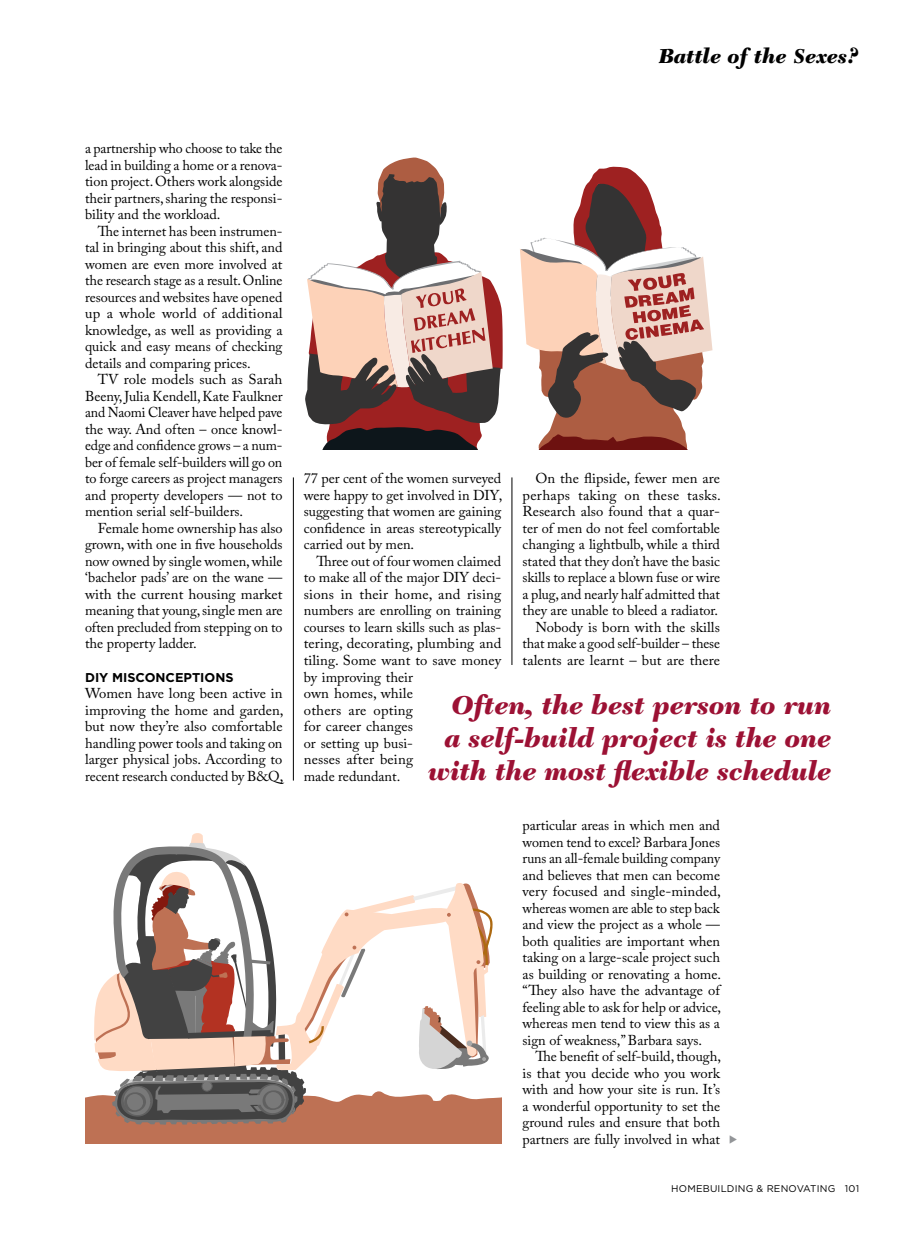
<style>
.page{position:relative;width:906px;height:1234px;background:#fff}
.page>*{position:absolute;margin:0;border:0;box-sizing:border-box;transform-origin:0 0}
.t1{font:italic 900 27px/33px "New Caledonia";color:#9c1134;text-align:right}
.t2{font:italic 900 21px "New Caledonia";color:#000}
.t3{font:14.25px/16.5px "Adobe Caslon Pro";color:#000;text-align:justify}
.t4{font:700 12.75px "Gotham";color:#000}
.t5{font:9.75px "Gotham";letter-spacing:.02em;color:#000}
</style>
<div class="page">
<svg style="left:85px;top:833px;width:416px;height:310px"></svg>
<svg style="left:520px;top:166px;width:192px;height:283px"></svg>
<svg style="left:305px;top:157px;width:198px;height:292px"></svg>
<hr style="left:293px;top:477px;width:1px;height:303px;background:#000">
<hr style="left:511px;top:477px;width:1px;height:187px;background:#000">
<h2 class="t2" style="left:659px;top:43px;width:202px">Battle of the Sexes?</h2>
<p class="t3" style="left:85px;top:140px;width:199px">a partnership who choose to take the lead in building a home or a renova&shy;tion project. Others work alongside their partners, sharing the responsi&shy;bility and the workload.</p>
<p class="t3" style="left:85px;top:222px;width:199px;text-indent:13px">The internet has been instrumen&shy;tal in bringing about this shift, and women are even more involved at the research stage as a result. Online resources and websites have opened up a whole world of additional knowledge, as well as providing a quick and easy means of checking details and comparing prices.</p>
<p class="t3" style="left:85px;top:371px;width:199px;text-indent:13px">TV role models such as Sarah Beeny, Julia Kendell, Kate Faulkner and Naomi Cleaver have helped pave the way. And often – once knowl&shy;edge and confidence grows – a num&shy;ber of female self-builders will go on to forge careers as project managers and property developers — not to mention serial self-builders.</p>
<p class="t3" style="left:85px;top:519px;width:199px;text-indent:13px">Female home ownership has also grown, with one in five households now owned by single women, while ‘bachelor pads’ are on the wane — with the current housing market meaning that young, single men are often precluded from stepping on to the property ladder.</p>
<p class="t4" style="left:85px;top:669px;width:150px">DIY MISCONCEPTIONS</p>
<p class="t3" style="left:85px;top:684px;width:200px">Women have long been active in improving the home and garden, but now they’re also comfortable handling power tools and taking on larger physical jobs. According to recent research conducted by B&amp;Q,</p>
<p class="t3" style="left:304px;top:470px;width:200px">77 per cent of the women surveyed were happy to get involved in DIY, suggesting that women are gaining confidence in areas stereotypically carried out by men.</p>
<p class="t3" style="left:304px;top:552px;width:199px;text-align:left;text-indent:13px">Three out of four women claimed to make all of the major DIY deci&shy;sions in their home, and rising numbers are enrolling on training courses to learn skills such as plas&shy;tering, decorating, plumbing and tiling. Some want to save money by improving their<br>own homes, while<br>others are opting<br>for career changes<br>or setting up busi-<br>nesses after being<br>made redundant.</p>
<p class="t3" style="left:522px;top:470px;width:200px;text-align:right">On the flipside, fewer men are perhaps taking on these tasks.<br>Research also found that a quar&shy;ter of men do not feel comfortable changing a lightbulb, while a third stated that they don’t have the basic skills to replace a blown fuse or wire a plug, and nearly half admitted that they are unable to bleed a radiator.<br>Nobody is born with the skills that make a good self-builder – these talents are learnt – but are there</p>
<h1 class="t1" style="left:428px;top:688px;width:405px">Often, the best person to run<br>a self-build project is the one with the most flexible schedule</h1>
<p class="t3" style="left:522px;top:816px;width:200px">particular areas in which men and women tend to excel? Barbara Jones runs an all-female building company and believes that men can become very focused and single-minded, whereas women are able to step back and view the project as a whole — both qualities are important when taking on a large-scale project such as building or renovating a home. “They also have the advantage of feeling able to ask for help or advice, whereas men tend to view this as a sign of weakness,” Barbara says.</p>
<p class="t3" style="left:522px;top:1047px;width:200px;text-indent:13px">The benefit of self-build, though, is that you decide who you work with and how your site is run. It’s a wonderful opportunity to set the ground rules and ensure that both partners are fully involved in what</p>
<p class="t5" style="left:671px;top:1182px;width:189px">HOMEBUILDING &amp; RENOVATING 101</p>
</div>
